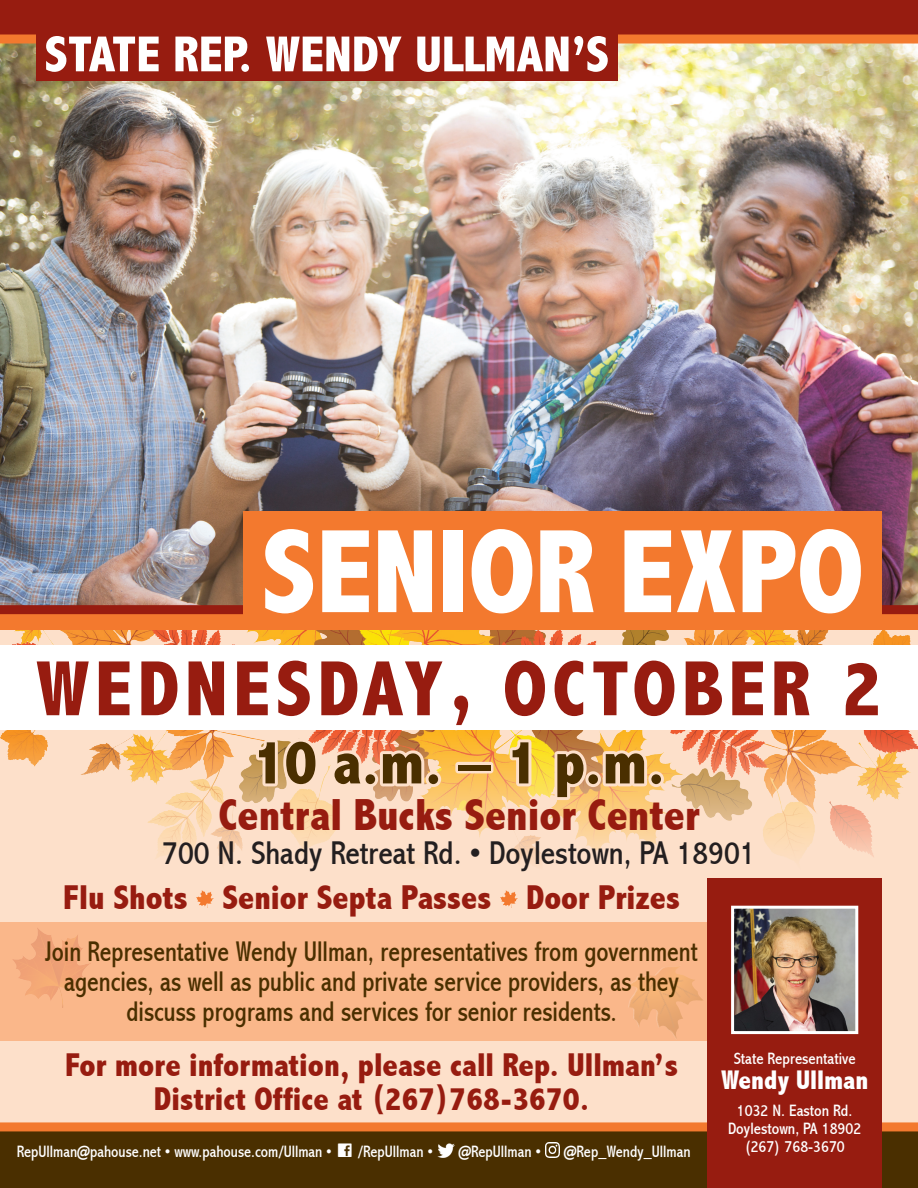
<style>
.page{position:relative;width:918px;height:1188px;background:#fff}
.page>*{position:absolute;margin:0;border:0;box-sizing:border-box;transform-origin:0 0}
.t1{font:800 condensed 120px "Abadi";color:#fff}
.t2{font:800 condensed 78.9px "Abadi";letter-spacing:.07em;color:#971c10}
.t3{font:800 condensed 63px "Abadi";color:#4a2f00}
.t4{font:800 condensed 51px "Abadi";color:#fff}
.t5{font:800 condensed 45px "Abadi";color:#971c10}
.t6{font:800 condensed 34.5px "Abadi";color:#971c10}
.t7{font:800 condensed 33px/33.6px "Abadi";color:#971c10;text-align:center}
.t8{font:condensed 33px "Abadi";color:#231f20}
.t9{font:condensed 28.5px/30px "Abadi";color:#4a2f00;text-align:center;scale:.93 1}
.t10{font:800 condensed 27px "Abadi";color:#fff}
.t11{font:condensed 16.5px/18px "Abadi";color:#fff;text-align:center}
.s1{font-family:"Social Logos";font-stretch:normal;font-size:24px}
</style>
<div class="page">
<div style="left:0;top:621px;width:918px;height:567px;background:#fde0ca"></div>
<img style="left:0;top:630px;width:918px;height:16px">
<img style="left:0;top:730px;width:918px;height:133px">
<div style="left:0;top:646px;width:918px;height:84px;background:#fff"></div>
<img style="left:0;top:44px;width:918px;height:561px">
<div style="left:0;top:0;width:918px;height:36px;background:#971c10"></div>
<div style="left:0;top:1129px;width:918px;height:59px;background:#4a2f00"></div>
<div style="left:0;top:613px;width:918px;height:17px;background:#f3792e"></div>
<div style="left:0;top:34px;width:918px;height:10px;background:#f3792e"></div>
<div style="left:0;top:1122px;width:918px;height:9px;background:#f3792e"></div>
<div style="left:0;top:605px;width:918px;height:9px;background:#971c10"></div>
<div style="left:36px;top:0;width:581px;height:81px;background:#971c10"></div>
<div style="left:243px;top:511px;width:639px;height:110px;background:#f3792e"></div>
<svg style="left:253px;top:735px;width:70px;height:57px"></svg>
<svg style="left:329px;top:746px;width:117px;height:46px"></svg>
<svg style="left:507px;top:736px;width:27px;height:53px"></svg>
<svg style="left:551px;top:746px;width:118px;height:57px"></svg>
<img style="left:437px;top:1143px;width:18px;height:15px">
<img style="left:545px;top:1143px;width:15px;height:15px">
<img style="left:197px;top:890px;width:17px;height:18px">
<img style="left:500px;top:890px;width:17px;height:18px">
<div style="left:0;top:922px;width:716px;height:118px;background:#fab78a"></div>
<div style="left:707px;top:878px;width:175px;height:310px;background:#971c10"></div>
<img style="left:735px;top:910px;width:119px;height:120px">
<div style="left:731px;top:906px;width:127px;height:128px;border:3px solid #fff"></div>
<img style="left:628px;top:967px;width:75px;height:71px">
<img style="left:13px;top:928px;width:77px;height:79px">
<p class="t4" style="left:44px;top:25px;width:566px">STATE REP. WENDY ULLMAN’S</p>
<p class="t1" style="left:261px;top:503px;width:604px">SENIOR EXPO</p>
<p class="t2" style="left:36px;top:643px;width:847px">WEDNESDAY, OCTOBER 2</p>
<p class="t3" style="left:253px;top:726px;width:414px">10 a.m. – 1 p.m.</p>
<p class="t5" style="left:218px;top:789px;width:483px">Central Bucks Senior Center</p>
<p class="t8" style="left:162px;top:834px;width:595px">700 N. Shady Retreat Rd. • Doylestown, PA 18901</p>
<p class="t6" style="left:63px;top:878px;width:618px">Flu Shots Senior Septa Passes Door Prizes</p>
<p class="t9" style="left:46px;top:937px;width:703px">Join Representative Wendy Ullman, representatives from government agencies, as well as public and private service providers, as they discuss programs and services for senior residents.</p>
<p class="t7" style="left:65px;top:1048px;width:615px">For more information, please call Rep. Ullman’s<br>District Office at (267)768-3670.</p>
<p class="t11" style="left:734px;top:1049px;width:123px">State Representative</p>
<p class="t10" style="left:721px;top:1064px;width:149px">Wendy Ullman</p>
<p class="t11" style="left:728px;top:1102px;width:135px">1032 N. Easton Rd.<br>Doylestown, PA 18902 (267) 768-3670</p>
<p class="t11" style="left:17px;top:1142px;width:418px">RepUllman@pahouse.net • www.pahouse.com/Ullman • <span class="s1">C</span> /RepUllman •</p>
<p class="t11" style="left:458px;top:1142px;width:84px">@RepUllman •</p>
<p class="t11" style="left:564px;top:1142px;width:128px">@Rep_Wendy_Ullman</p>
</div>
